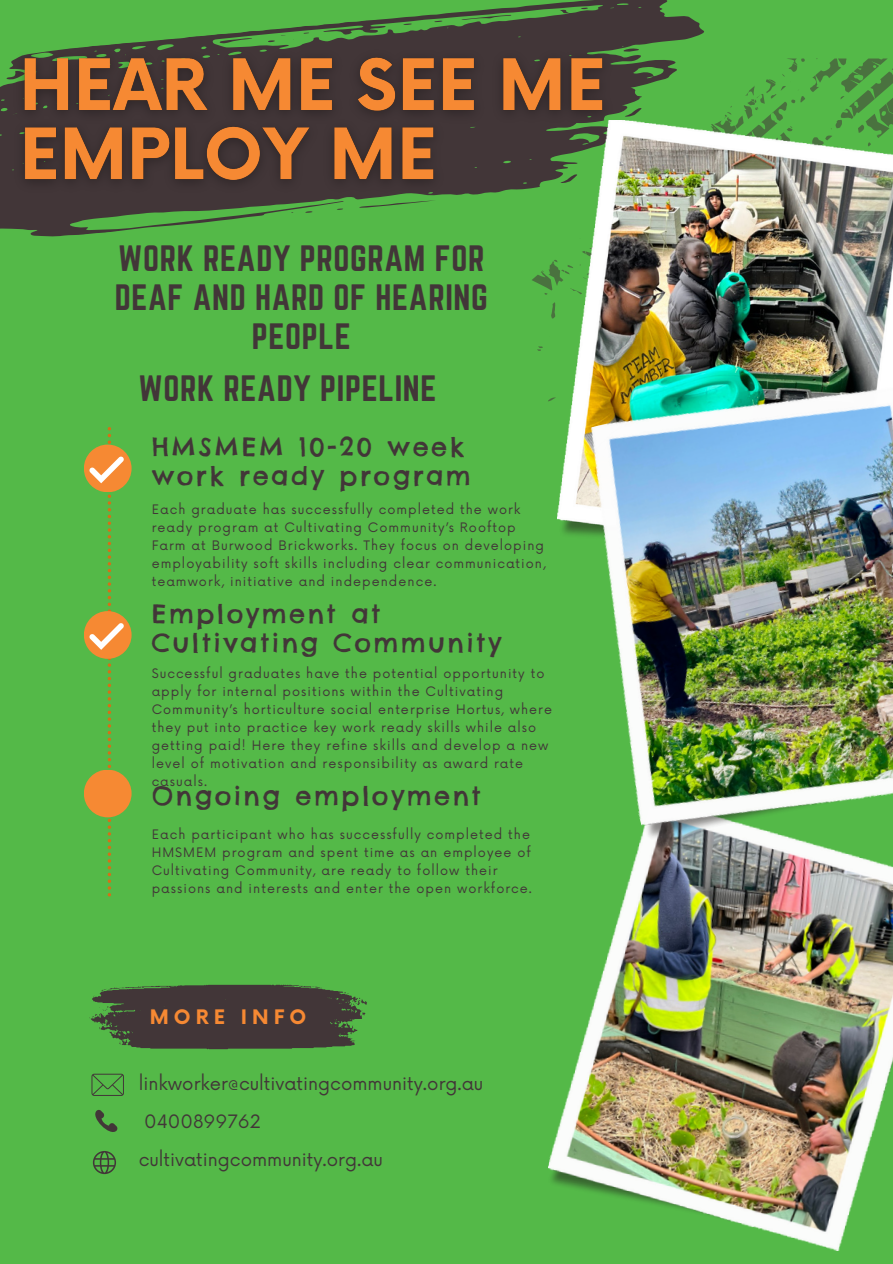
<style>
.page{position:relative;width:893px;height:1264px;background:#fff}
.page>*{position:absolute;margin:0;border:0;box-sizing:border-box;transform-origin:0 0}
.t1{font:32.1px/39px "Norwester";letter-spacing:.02em;color:#423638;text-align:center}
.t2{font:25.5px/29.2px "Chelsea Market";letter-spacing:.1em;color:#423638}
.t3{font:700 19.5px "Now";letter-spacing:.255em;color:#f68933}
.t4{font:18px "Now";color:#423638}
.t5{font:12.75px/18px "Now";letter-spacing:.08em;color:#423638}
</style>
<div class="page">
<div style="left:0;top:0;width:892px;height:1263px;background:#54b948"></div>
<svg style="left:142px;top:0;width:562px;height:49px"></svg>
<svg style="left:623px;top:47px;width:16px;height:5px"></svg>
<svg style="left:219px;top:38px;width:33px;height:4px"></svg>
<svg style="left:461px;top:14px;width:50px;height:7px"></svg>
<svg style="left:559px;top:9px;width:10px;height:5px"></svg>
<svg style="left:403px;top:23px;width:9px;height:2px"></svg>
<svg style="left:434px;top:20px;width:8px;height:2px"></svg>
<svg style="left:580px;top:7px;width:8px;height:2px"></svg>
<svg style="left:303px;top:32px;width:6px;height:2px"></svg>
<svg style="left:267px;top:35px;width:19px;height:7px"></svg>
<svg style="left:0;top:55px;width:641px;height:182px"></svg>
<svg style="left:359px;top:200px;width:77px;height:8px"></svg>
<svg style="left:305px;top:211px;width:7px;height:2px"></svg>
<svg style="left:336px;top:208px;width:7px;height:2px"></svg>
<svg style="left:532px;top:58px;width:360px;height:293px"></svg>
<img style="left:557px;top:120px;width:335px;height:226px">
<img style="left:548px;top:864px;width:344px;height:387px">
<img style="left:542px;top:346px;width:350px;height:518px">
<svg style="left:89px;top:984px;width:278px;height:65px;background:#454c3a"></svg>
<svg style="left:95px;top:1109px;width:23px;height:23px"></svg>
<svg style="left:93px;top:1151px;width:23px;height:23px"></svg>
<div style="left:84px;top:444px;width:48px;height:48px;background:#f68933;border-radius:50%"></div>
<svg style="left:91px;top:1073px;width:33px;height:22px"></svg>
<img style="left:8px;top:42px;width:612px;height:158px">
<div style="left:84px;top:611px;width:48px;height:48px;background:#f68933;border-radius:50%"></div>
<svg style="left:89px;top:427px;width:35px;height:469px"></svg>
<div style="left:84px;top:769px;width:48px;height:48px;background:#f68933;border-radius:50%"></div>
<p class="t1" style="left:115px;top:238px;width:374px">WORK READY PROGRAM FOR<br>DEAF AND HARD OF HEARING<br>PEOPLE</p>
<p class="t1" style="left:138px;top:368px;width:299px">WORK READY PIPELINE</p>
<p class="t2" style="left:152px;top:432px;width:320px">HMSMEM 10-20 week work ready program</p>
<p class="t5" style="left:152px;top:500px;width:395px">Each graduate has successfully completed the work ready program at Cultivating Community’s Rooftop Farm at Burwood Brickworks. They focus on developing employability soft skills including clear communication, teamwork, initiative and independence.</p>
<p class="t2" style="left:152px;top:598px;width:351px">Employment at<br>Cultivating Community</p>
<p class="t5" style="left:152px;top:664px;width:402px">Successful graduates have the potential opportunity to apply for internal positions within the Cultivating Community’s horticulture social enterprise Hortus, where they put into practice key work ready skills while also getting paid! Here they refine skills and develop a new level of motivation and responsibility as award rate casuals.</p>
<p class="t2" style="left:152px;top:780px;width:331px">Ongoing employment</p>
<p class="t5" style="left:152px;top:825px;width:382px">Each participant who has successfully completed the HMSMEM program and spent time as an employee of Cultivating Community, are ready to follow their passions and interests and enter the open workforce.</p>
<p class="t3" style="left:150px;top:1006px;width:158px">MORE INFO</p>
<p class="t4" style="left:139px;top:1073px;width:346px">linkworker@cultivatingcommunity.org.au</p>
<p class="t4" style="left:144px;top:1111px;width:118px">0400899762</p>
<p class="t4" style="left:139px;top:1149px;width:246px">cultivatingcommunity.org.au</p>
</div>
